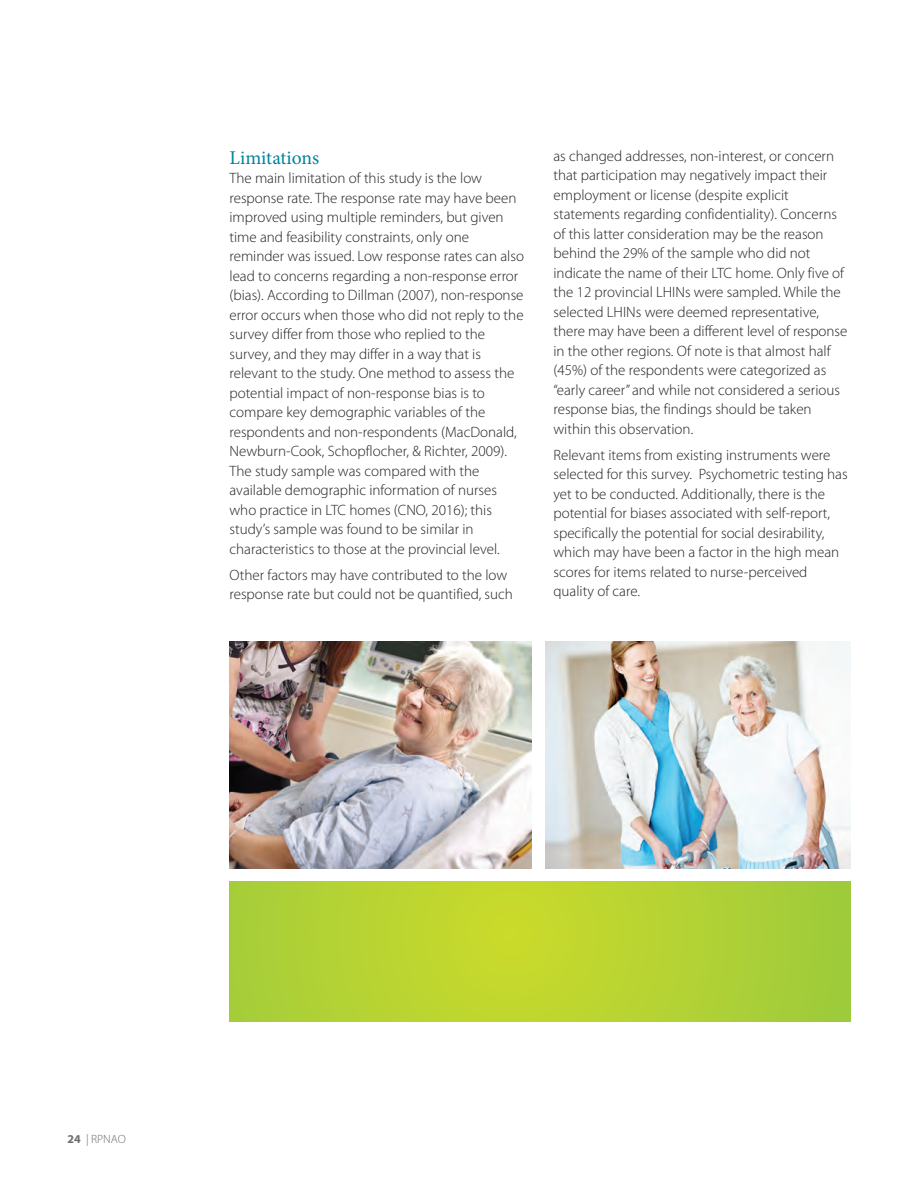
<style>
.page{position:relative;width:918px;height:1188px;background:#fff}
.page>*{position:absolute;margin:0;border:0;box-sizing:border-box;transform-origin:0 0}
.New_-_Heading{font:19.5px "Minion Pro";color:#00839d}
.New_-_Body_Copy{font:300 15px/19.5px "Myriad Pro";color:#231f20}
.t1{font:300 12px "Myriad Pro";color:#6c6d70}
.s1{font-weight:700}
</style>
<div class="page">
<img style="left:545px;top:641px;width:305px;height:228px">
<img style="left:230px;top:641px;width:302px;height:228px">
<svg style="left:230px;top:881px;width:620px;height:141px;background:#b5d233"></svg>
<p class="New_-_Heading" style="left:230px;top:144px;width:91px">Limitations</p>
<p class="New_-_Body_Copy" style="left:230px;top:169px;width:296px">The main limitation of this study is the low response rate. The response rate may have been improved using multiple reminders, but given time and feasibility constraints, only one reminder was issued. Low response rates can also lead to concerns regarding a non-response error (bias). According to Dillman (2007), non-response error occurs when those who did not reply to the survey differ from those who replied to the survey, and they may differ in a way that is relevant to the study. One method to assess the potential impact of non-response bias is to compare key demographic variables of the respondents and non-respondents (MacDonald, Newburn-Cook, Schopflocher, &amp; Richter, 2009).<br>The study sample was compared with the available demographic information of nurses who practice in LTC homes (CNO, 2016); this study’s sample was found to be similar in characteristics to those at the provincial level.</p>
<p class="New_-_Body_Copy" style="left:230px;top:565px;width:285px">Other factors may have contributed to the low response rate but could not be quantified, such</p>
<p class="New_-_Body_Copy" style="left:554px;top:146px;width:296px">as changed addresses, non-interest, or concern that participation may negatively impact their employment or license (despite explicit statements regarding confidentiality). Concerns of this latter consideration may be the reason behind the 29% of the sample who did not indicate the name of their LTC home. Only five of the 12 provincial LHINs were sampled. While the selected LHINs were deemed representative, there may have been a different level of response in the other regions. Of note is that almost half (45%) of the respondents were categorized as “early career” and while not considered a serious response bias, the findings should be taken within this observation.</p>
<p class="New_-_Body_Copy" style="left:554px;top:445px;width:296px">Relevant items from existing instruments were selected for this survey. Psychometric testing has yet to be conducted. Additionally, there is the potential for biases associated with self-report, specifically the potential for social desirability, which may have been a factor in the high mean scores for items related to nurse-perceived quality of care.</p>
<p class="t1" style="left:68px;top:1132px;width:60px"><span class="s1">24</span> | RPNAO</p>
</div>
